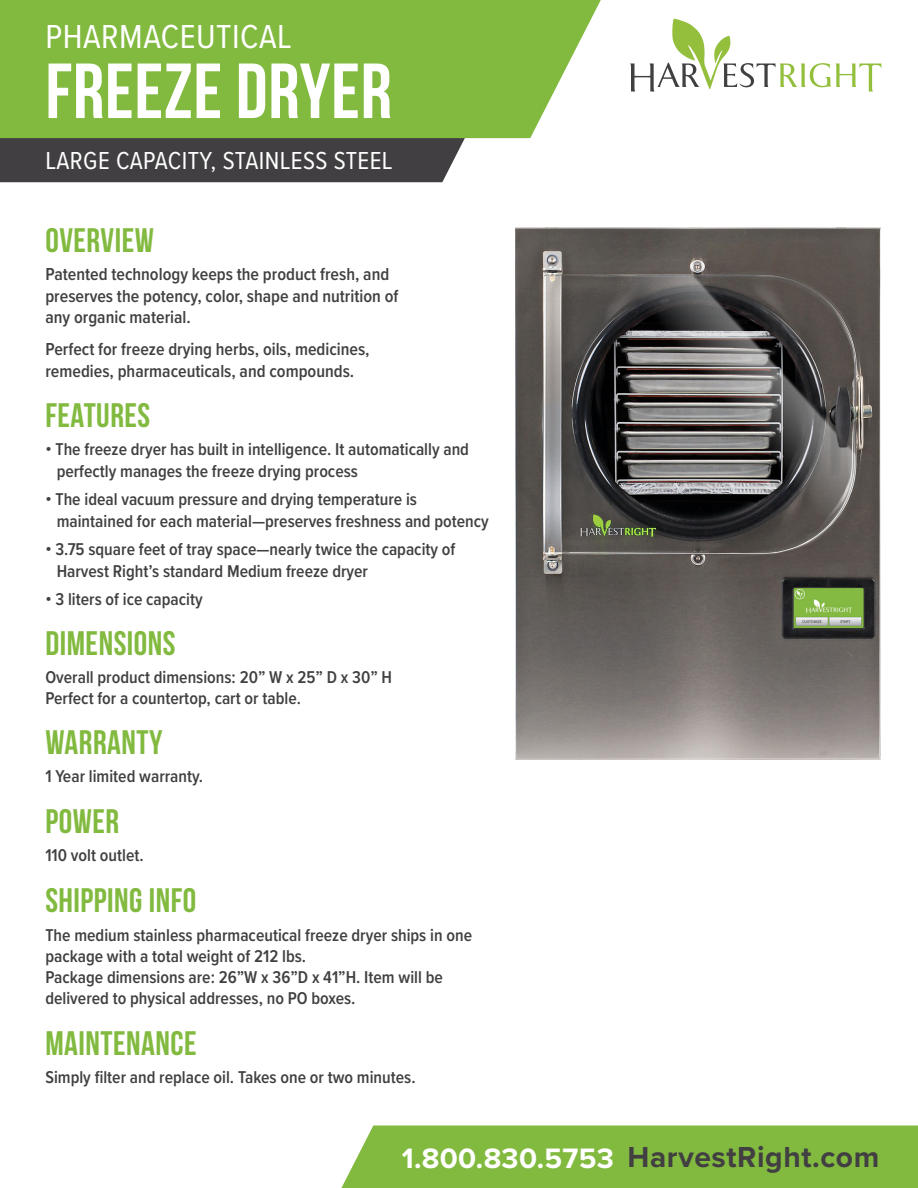
<style>
.page{position:relative;width:918px;height:1188px;background:#fff}
.page>*{position:absolute;margin:0;border:0;box-sizing:border-box;transform-origin:0 0}
.t1{font:77.85px "Bebas Neue";letter-spacing:.01em;color:#fff}
.t2{font:34.5px "Proxima Nova Cond";letter-spacing:.015em;color:#fff}
.t3{font:34.05px "Bebas Neue";letter-spacing:.015em;color:#82ba40}
.t4{font:700 30px "Proxima Nova";letter-spacing:.02em;color:#413f41}
.t5{font:25.5px "Proxima Nova Cond";letter-spacing:.015em;color:#fff}
.t6{font:600 18px/21.6px "Proxima Nova Cond";color:#413f41}
.t7{font:600 17.7px/21.3px "Proxima Nova Cond";color:#413f41}
.s1{font-size:29.1px;color:#fff}
</style>
<div class="page">
<div style="left:341px;top:1125px;width:577px;height:63px;background:#82ba40"></div>
<svg style="left:0;top:138px;width:530px;height:44px;fill:#413f41"></svg>
<div style="left:0;top:0;width:601px;height:138px;background:#82ba40"></div>
<svg style="left:630px;top:19px;width:252px;height:72px"></svg>
<img style="left:515px;top:227px;width:366px;height:533px">
<h2 class="t2" style="left:45px;top:11px;width:248px">PHARMACEUTICAL</h2>
<h1 class="t1" style="left:45px;top:48px;width:348px">FREEZE DRYER</h1>
<h3 class="t5" style="left:45px;top:142px;width:349px">LARGE CAPACITY, STAINLESS STEEL</h3>
<h3 class="t3" style="left:45px;top:221px;width:110px">OVERVIEW</h3>
<p class="t6" style="left:45px;top:263px;width:355px">Patented technology keeps the product fresh, and preserves the potency, color, shape and nutrition of any organic material.</p>
<p class="t6" style="left:45px;top:338px;width:326px">Perfect for freeze drying herbs, oils, medicines, remedies, pharmaceuticals, and compounds.</p>
<h3 class="t3" style="left:45px;top:396px;width:106px">FEATURES</h3>
<p class="t7" style="left:57px;top:438px;width:414px;text-indent:-11px">• The freeze dryer has built in intelligence. It automatically and perfectly manages the freeze drying process</p>
<p class="t7" style="left:57px;top:488px;width:434px;text-indent:-11px">• The ideal vacuum pressure and drying temperature is maintained for each material—preserves freshness and potency</p>
<p class="t7" style="left:57px;top:538px;width:400px;text-indent:-11px">• 3.75 square feet of tray space—nearly twice the capacity of<br>Harvest Right’s standard Medium freeze dryer</p>
<p class="t7" style="left:45px;top:588px;width:159px">• 3 liters of ice capacity</p>
<h3 class="t3" style="left:45px;top:624px;width:132px">DIMENSIONS</h3>
<p class="t7" style="left:45px;top:666px;width:348px">Overall product dimensions: 20” W x 25” D x 30” H<br>Perfect for a countertop, cart or table.</p>
<h3 class="t3" style="left:45px;top:724px;width:119px">WARRANTY</h3>
<p class="t7" style="left:45px;top:765px;width:159px">1 Year limited warranty.</p>
<h3 class="t3" style="left:45px;top:802px;width:75px">POWER</h3>
<p class="t7" style="left:45px;top:844px;width:100px">110 volt outlet.</p>
<h3 class="t3" style="left:45px;top:882px;width:153px">SHIPPING INFO</h3>
<p class="t7" style="left:45px;top:924px;width:428px">The medium stainless pharmaceutical freeze dryer ships in one package with a total weight of 212 lbs.<br>Package dimensions are: 26”W x 36”D x 41”H. Item will be delivered to physical addresses, no PO boxes.</p>
<h3 class="t3" style="left:45px;top:1025px;width:153px">MAINTENANCE</h3>
<p class="t7" style="left:45px;top:1066px;width:372px">Simply filter and replace oil. Takes one or two minutes.</p>
<h3 class="t4" style="left:402px;top:1135px;width:479px"><span class="s1">1.800.830.5753</span> HarvestRight.com</h3>
</div>
